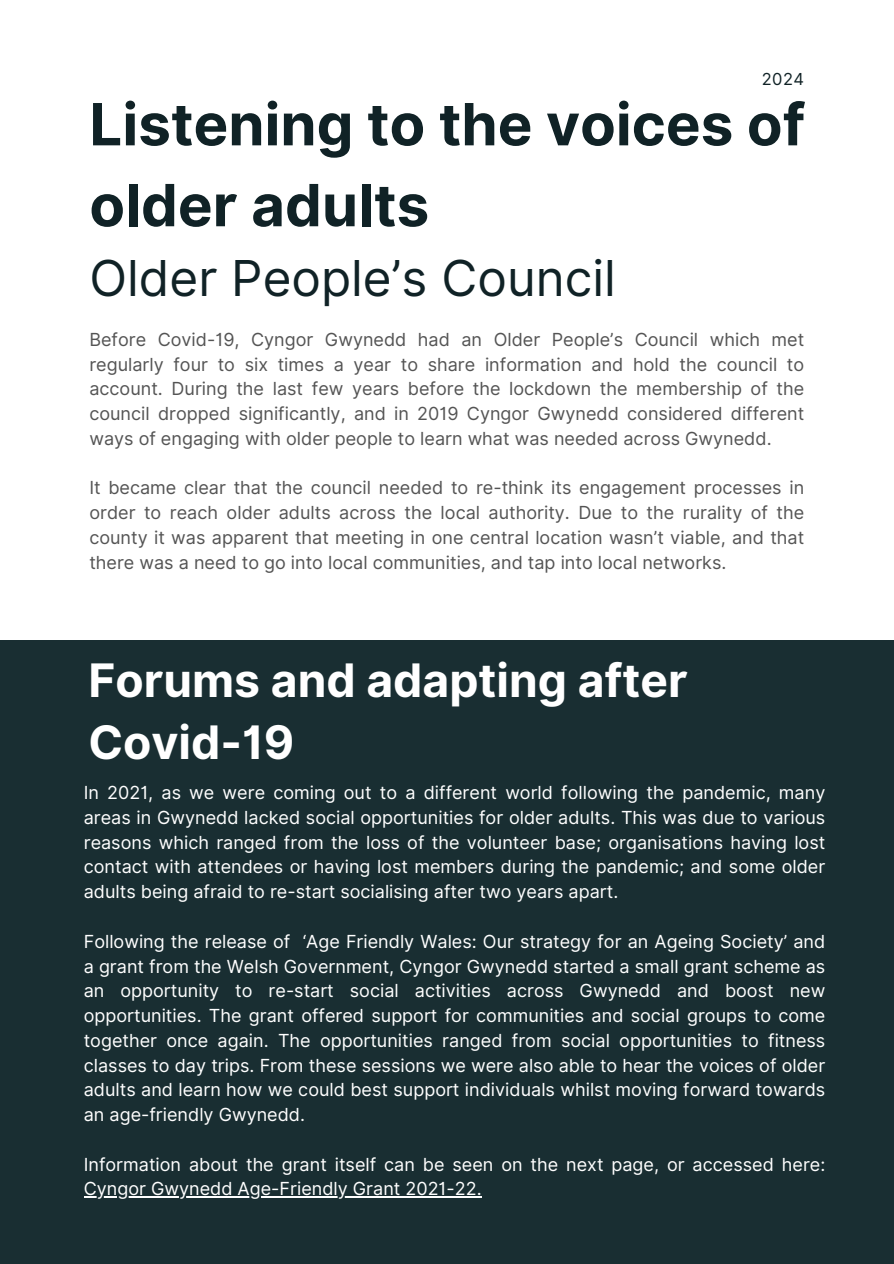
<style>
.page{position:relative;width:894px;height:1264px;background:#fff}
.page>*{position:absolute;margin:0;border:0;box-sizing:border-box;transform-origin:0 0}
.t1{font:700 58.2px/80.8px "Inter";color:#102226}
.t2{font:49.5px "Inter";color:#102226}
.t3{font:700 46.2px/62.7px "Inter";color:#fff}
.t4{font:18px/24.8px "Inter";color:#fff;text-align:justify}
.t5{font:18px/24.8px "Inter";color:#545454;text-align:justify}
.t6{font:16.5px "Inter";color:#102226}
</style>
<div class="page">
<div style="left:0;top:640px;width:893px;height:623px;background:#192e32"></div>
<hr style="left:84px;top:1196px;width:397px;height:1px;background:#fff">
<p class="t6" style="left:761px;top:69px;width:44px">2024</p>
<h1 class="t1" style="left:89px;top:84px;width:717px">Listening to the voices of older adults</h1>
<h2 class="t2" style="left:89px;top:248px;width:528px">Older People’s Council</h2>
<p class="t5" style="left:89px;top:327px;width:716px">Before Covid-19, Cyngor Gwynedd had an Older People’s Council which met regularly four to six times a year to share information and hold the council to account. During the last few years before the lockdown the membership of the council dropped significantly, and in 2019 Cyngor Gwynedd considered different ways of engaging with older people to learn what was needed across Gwynedd.</p>
<p class="t5" style="left:89px;top:475px;width:716px">It became clear that the council needed to re-think its engagement processes in order to reach older adults across the local authority. Due to the rurality of the county it was apparent that meeting in one central location wasn’t viable, and that there was a need to go into local communities, and tap into local networks.</p>
<h3 class="t3" style="left:88px;top:648px;width:601px">Forums and adapting after<br>Covid-19</h3>
<p class="t4" style="left:84px;top:780px;width:742px">In 2021, as we were coming out to a different world following the pandemic, many areas in Gwynedd lacked social opportunities for older adults. This was due to various reasons which ranged from the loss of the volunteer base; organisations having lost contact with attendees or having lost members during the pandemic; and some older adults being afraid to re-start socialising after two years apart.</p>
<p class="t4" style="left:84px;top:928px;width:742px">Following the release of ‘Age Friendly Wales: Our strategy for an Ageing Society’ and a grant from the Welsh Government, Cyngor Gwynedd started a small grant scheme as an opportunity to re-start social activities across Gwynedd and boost new opportunities. The grant offered support for communities and social groups to come together once again. The opportunities ranged from social opportunities to fitness classes to day trips. From these sessions we were also able to hear the voices of older adults and learn how we could best support individuals whilst moving forward towards an age-friendly Gwynedd.</p>
<p class="t4" style="left:84px;top:1151px;width:742px">Information about the grant itself can be seen on the next page, or accessed here:<br>Cyngor Gwynedd Age-Friendly Grant 2021-22.</p>
</div>
